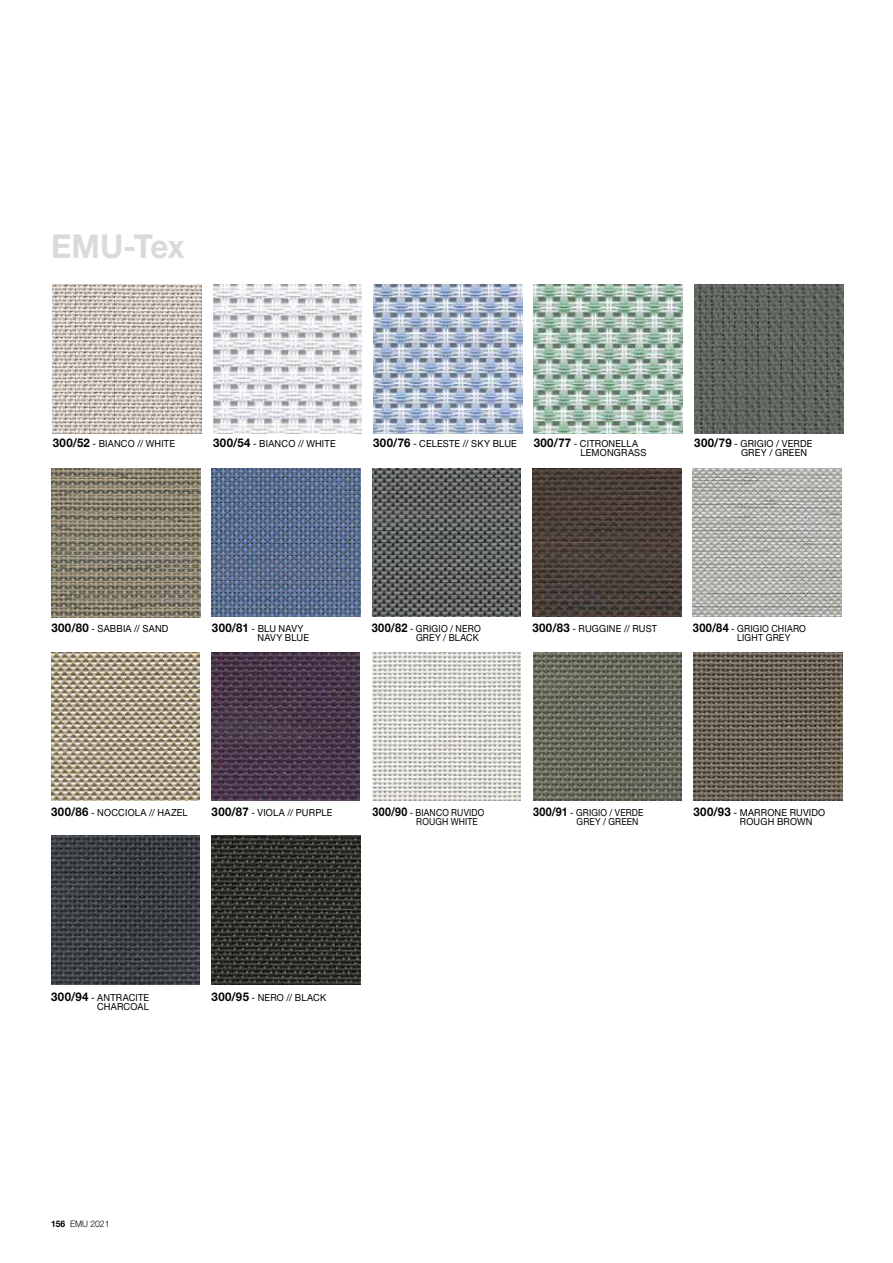
<style>
.page{position:relative;width:893px;height:1263px;background:#fff}
.page>*{position:absolute;margin:0;border:0;box-sizing:border-box;transform-origin:0 0}
.t1{font:700 33px "Helvetica Neue LT Std";letter-spacing:-.01em;color:#dadada;scale:.95 1}
.t2{font:9.75px/9px "Helvetica Neue LT Std";letter-spacing:.02em;color:#000;scale:.95 1}
.t3{font:9.75px/9px "Helvetica Neue LT Std";letter-spacing:.02em;color:#000;text-align:right;scale:.91 1}
.t4{font:9.75px/9px "Helvetica Neue LT Std";letter-spacing:.02em;color:#000;scale:.88 1}
.t5{font:9.75px/9px "Helvetica Neue LT Std";letter-spacing:.02em;color:#000;scale:.89 1}
.t6{font:300 9px "Helvetica Neue LT Std";color:#000;scale:.95 1}
.s1{font-weight:700;font-size:12px}
.s2{font-weight:700}
</style>
<div class="page">
<img style="left:51px;top:652px;width:148px;height:148px">
<img style="left:372px;top:652px;width:148px;height:148px">
<img style="left:533px;top:652px;width:148px;height:148px">
<img style="left:693px;top:652px;width:149px;height:149px">
<img style="left:212px;top:652px;width:148px;height:148px">
<img style="left:51px;top:836px;width:149px;height:149px">
<img style="left:212px;top:836px;width:148px;height:149px">
<img style="left:51px;top:468px;width:149px;height:149px">
<img style="left:372px;top:468px;width:149px;height:149px">
<img style="left:212px;top:468px;width:148px;height:149px">
<img style="left:693px;top:468px;width:149px;height:149px">
<img style="left:532px;top:468px;width:149px;height:149px">
<img style="left:694px;top:285px;width:149px;height:148px">
<img style="left:534px;top:285px;width:149px;height:148px">
<img style="left:373px;top:285px;width:149px;height:148px">
<img style="left:53px;top:285px;width:149px;height:148px">
<img style="left:213px;top:285px;width:149px;height:148px">
<h1 class="t1" style="left:51px;top:226px;width:142px">EMU-Tex</h1>
<p class="t2" style="left:53px;top:439px;width:130px"><span class="s1">300/52</span> - BIANCO // WHITE</p>
<p class="t2" style="left:213px;top:439px;width:131px"><span class="s1">300/54</span> - BIANCO // WHITE</p>
<p class="t2" style="left:373px;top:439px;width:153px"><span class="s1">300/76</span> - CELESTE // SKY BLUE</p>
<p class="t2" style="left:580px;top:439px;width:71px;text-indent:-47px"><span class="s1">300/77</span> - CITRONELLA<br>LEMONGRASS</p>
<p class="t2" style="left:741px;top:439px;width:77px;text-indent:-47px"><span class="s1">300/79</span> - GRIGIO / VERDE<br>GREY / GREEN</p>
<p class="t2" style="left:51px;top:623px;width:125px"><span class="s1">300/80</span> - SABBIA // SAND</p>
<p class="t3" style="left:372px;top:623px;width:121px"><span class="s1">300/82</span> - GRIGIO / NERO<br>GREY / BLACK</p>
<p class="t3" style="left:737px;top:623px;width:77px;text-align:left;text-indent:-44px"><span class="s1">300/84</span> - GRIGIO CHIARO<br>LIGHT GREY</p>
<p class="t2" style="left:257px;top:623px;width:56px;text-indent:-45px"><span class="s1">300/81</span> - BLU NAVY<br>NAVY BLUE</p>
<p class="t2" style="left:532px;top:623px;width:133px"><span class="s1">300/83</span> - RUGGINE // RUST</p>
<p class="t2" style="left:51px;top:808px;width:145px"><span class="s1">300/86</span> - NOCCIOLA // HAZEL</p>
<p class="t4" style="left:416px;top:808px;width:79px;text-indent:-44px"><span class="s1">300/90</span> - BIANCO RUVIDO<br>ROUGH WHITE</p>
<p class="t5" style="left:577px;top:808px;width:77px;text-indent:-43px"><span class="s1">300/91</span> - GRIGIO / VERDE<br>GREY / GREEN</p>
<p class="t2" style="left:740px;top:808px;width:91px;text-indent:-46px"><span class="s1">300/93</span> - MARRONE RUVIDO<br>ROUGH BROWN</p>
<p class="t2" style="left:212px;top:808px;width:129px"><span class="s1">300/87</span> - VIOLA // PURPLE</p>
<p class="t2" style="left:51px;top:992px;width:105px;text-align:right"><span class="s1">300/94</span> - ANTRACITE<br>CHARCOAL</p>
<p class="t2" style="left:212px;top:992px;width:122px"><span class="s1">300/95</span> - NERO // BLACK</p>
<p class="t6" style="left:51px;top:1218px;width:63px"><span class="s2">156</span> EMU 2021</p>
</div>
